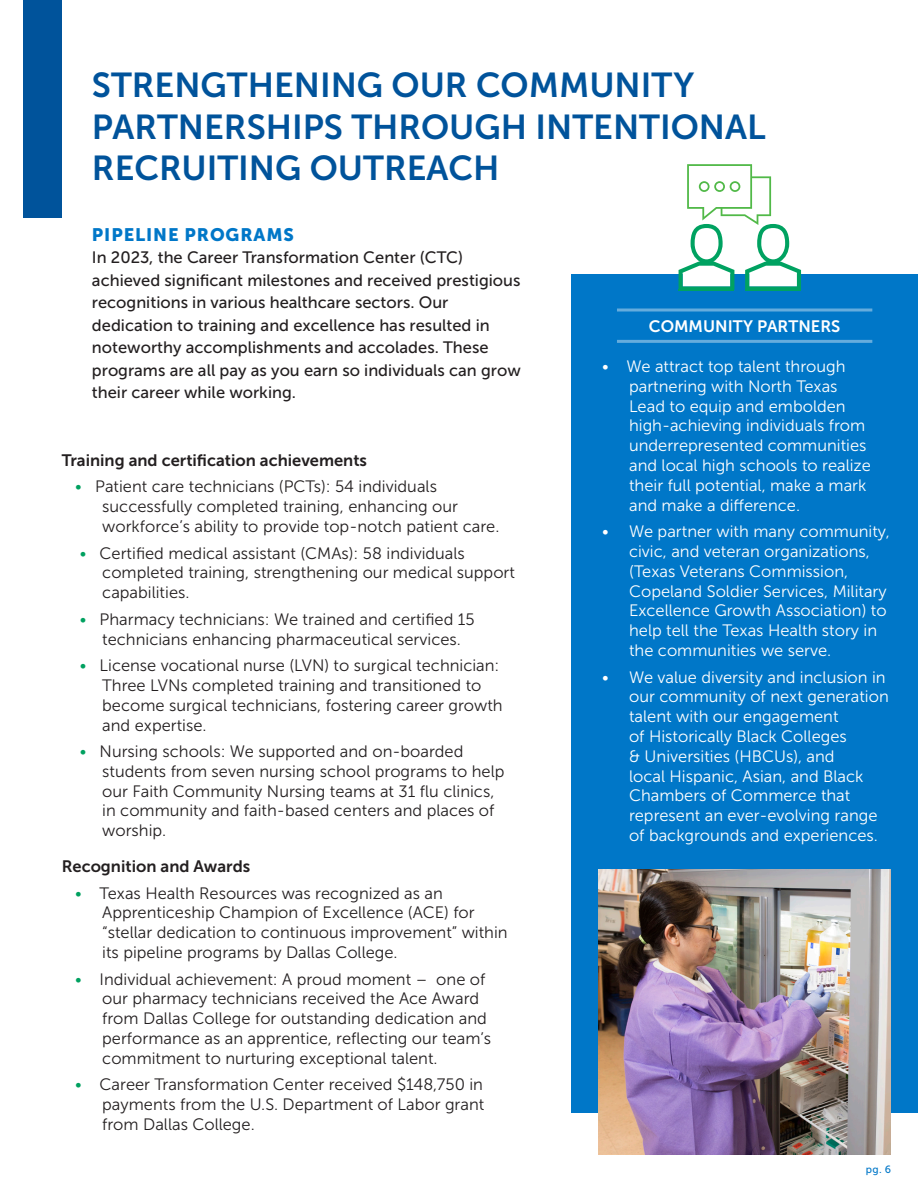
<style>
.page{position:relative;width:918px;height:1188px;background:#fff}
.page>*{position:absolute;margin:0;border:0;box-sizing:border-box;transform-origin:0 0}
.t1{font:34.5px/41.4px "Museo Sans 700";color:#00539b}
.t2{font:18px "Museo Sans 900";letter-spacing:.05em;color:#0077c8}
.t3{font:16.5px/19.8px "Museo Sans 300";color:#231f20}
.t4{font:16.5px/19.8px "Museo Sans 300";color:#fff}
.t5{font:16.5px/22.5px "Museo Sans 500";color:#231f20}
.t6{font:16.5px "Museo Sans 700";color:#231f20}
.t7{font:16.5px "Museo Sans 700";color:#fff}
.t8{font:10.5px "Museo Sans 500";color:#0077c8}
.s1{color:#00a160}
</style>
<div class="page">
<div style="left:23px;top:0;width:39px;height:218px;background:#00539b"></div>
<div style="left:571px;top:275px;width:347px;height:838px;background:#0077c8"></div>
<img style="left:599px;top:870px;width:292px;height:285px">
<hr style="left:617px;top:309px;width:255px;height:3px;background:#fff">
<hr style="left:617px;top:340px;width:255px;height:3px;background:#fff">
<hr style="left:679px;top:290px;width:55px;height:1px;background:#00a261">
<hr style="left:745px;top:290px;width:56px;height:1px;background:#00a261">
<svg style="left:679px;top:164px;width:122px;height:126px"></svg>
<p class="t1" style="left:92px;top:65px;width:675px">STRENGTHENING OUR COMMUNITY<br>PARTNERSHIPS THROUGH INTENTIONAL<br>RECRUITING OUTREACH</p>
<p class="t2" style="left:92px;top:224px;width:204px">PIPELINE PROGRAMS</p>
<p class="t5" style="left:92px;top:247px;width:430px">In 2023, the Career Transformation Center (CTC) achieved significant milestones and received prestigious recognitions in various healthcare sectors. Our dedication to training and excellence has resulted in noteworthy accomplishments and accolades. These programs are all pay as you earn so individuals can grow their career while working.</p>
<p class="t6" style="left:62px;top:451px;width:307px">Training and certification achievements</p>
<p class="t3" style="left:102px;top:477px;width:399px;text-indent:-27px"><span class="s1">•</span> Patient care technicians (PCTs): 54 individuals successfully completed training, enhancing our workforce’s ability to provide top-notch patient care.</p>
<p class="t3" style="left:102px;top:543px;width:414px;text-indent:-23px"><span class="s1">•</span> Certified medical assistant (CMAs): 58 individuals completed training, strengthening our medical support capabilities.</p>
<p class="t3" style="left:80px;top:609px;width:397px;text-align:center"><span class="s1">•</span> Pharmacy technicians: We trained and certified 15 technicians enhancing pharmaceutical services.</p>
<p class="t3" style="left:102px;top:656px;width:402px;text-indent:-23px"><span class="s1">•</span> License vocational nurse (LVN) to surgical technician:<br>Three LVNs completed training and transitioned to become surgical technicians, fostering career growth and expertise.</p>
<p class="t3" style="left:102px;top:742px;width:404px;text-indent:-23px"><span class="s1">•</span> Nursing schools: We supported and on-boarded students from seven nursing school programs to help our Faith Community Nursing teams at 31 flu clinics, in community and faith-based centers and places of worship.</p>
<p class="t6" style="left:62px;top:857px;width:190px">Recognition and Awards</p>
<p class="t3" style="left:102px;top:883px;width:407px;text-indent:-27px"><span class="s1">•</span> Texas Health Resources was recognized as an Apprenticeship Champion of Excellence (ACE) for “stellar dedication to continuous improvement” within its pipeline programs by Dallas College.</p>
<p class="t3" style="left:102px;top:969px;width:390px;text-indent:-27px"><span class="s1">•</span> Individual achievement: A proud moment – one of our pharmacy technicians received the Ace Award from Dallas College for outstanding dedication and performance as an apprentice, reflecting our team’s commitment to nurturing exceptional talent.</p>
<p class="t3" style="left:102px;top:1075px;width:384px;text-align:justify;text-indent:-27px"><span class="s1">•</span> Career Transformation Center received $148,750 in payments from the U.S. Department of Labor grant from Dallas College.</p>
<p class="t7" style="left:649px;top:317px;width:193px">COMMUNITY PARTNERS</p>
<p class="t4" style="left:629px;top:357px;width:244px;text-indent:-27px">• We attract top talent through partnering with North Texas<br>Lead to equip and embolden high-achieving individuals from underrepresented communities and local high schools to realize their full potential, make a mark and make a difference.</p>
<p class="t4" style="left:629px;top:522px;width:262px;text-indent:-27px">• We partner with many community, civic, and veteran organizations, (Texas Veterans Commission, Copeland Soldier Services, Military Excellence Growth Association) to help tell the Texas Health story in the communities we serve.</p>
<p class="t4" style="left:629px;top:667px;width:261px;text-indent:-27px">• We value diversity and inclusion in our community of next generation talent with our engagement<br>of Historically Black Colleges<br>&amp; Universities (HBCUs), and<br>local Hispanic, Asian, and Black<br>Chambers of Commerce that represent an ever-evolving range of backgrounds and experiences.</p>
<p class="t8" style="left:866px;top:1164px;width:27px">pg. 6</p>
</div>
